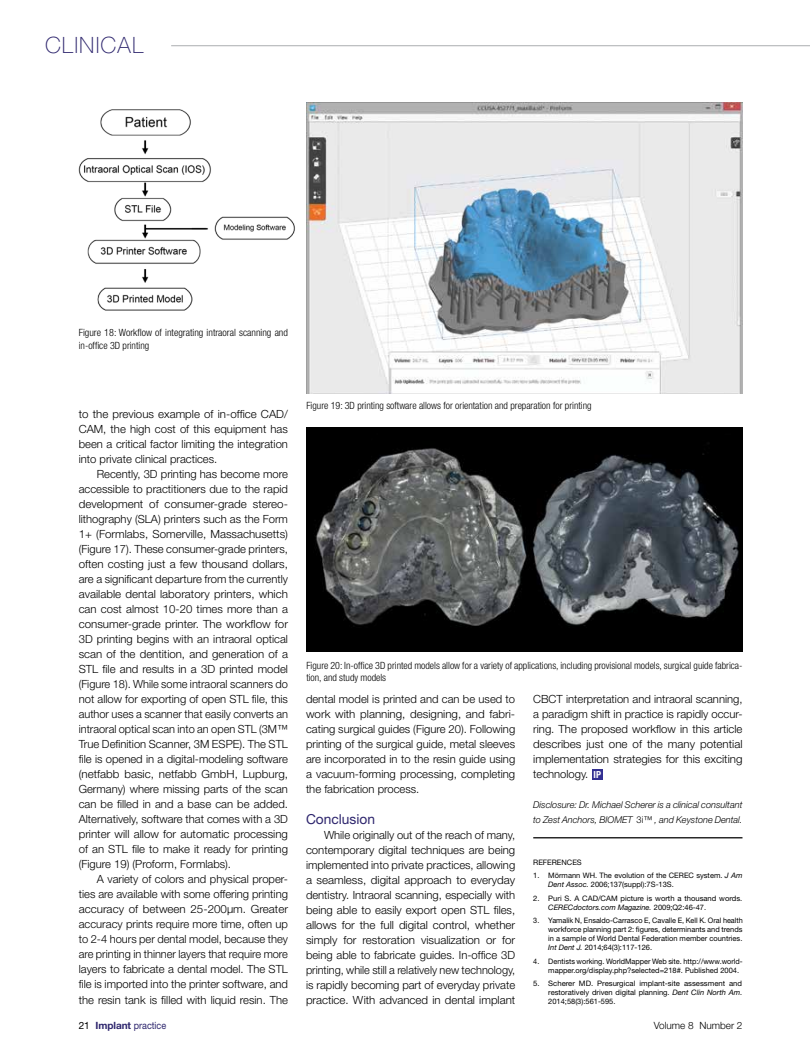
<style>
.page{position:relative;width:810px;height:1054px;background:#fff}
.page>*{position:absolute;margin:0;border:0;box-sizing:border-box;transform-origin:0 0}
.t1{font:100 22.5px "Helvetica Neue";letter-spacing:.05em;color:#2d256d}
.t2{font:13.75px "Helvetica Neue";color:#2d256d}
.t3{font:300 11.25px/15px "Helvetica Neue";color:#000;text-align:justify}
.t4{font:300 condensed 10px/12.5px "Helvetica Neue";color:#000}
.t5{font:10px "Helvetica Neue";color:#2d256d;scale:.9 1}
.t6{font:300 10px "Helvetica Neue";color:#000}
.t7{font:700 condensed 9.62px "Helvetica Neue";color:#fff}
.t8{font:italic 300 9.38px/15px "Helvetica Neue";color:#000}
.t9{font:7.5px/9px "Helvetica Neue";color:#000}
.s1{font-style:normal}
.s2{font-style:italic}
.s3{color:#000}
.s4{font-weight:700}
</style>
<div class="page">
<img style="left:307px;top:103px;width:435px;height:290px">
<img style="left:307px;top:428px;width:435px;height:223px">
<img style="left:78px;top:109px;width:217px;height:202px">
<hr style="left:533px;top:836px;width:209px;height:2px;background:#000">
<hr style="left:171px;top:45px;width:639px;height:1px;background:#bcbec0">
<div style="left:592px;top:769px;width:11px;height:10px;background:#333092"></div>
<h1 class="t1" style="left:45px;top:32px;width:100px">CLINICAL</h1>
<p class="t4" style="left:79px;top:326px;width:211px">Figure 18: Workflow of integrating intraoral scanning and in-office 3D printing</p>
<p class="t3" style="left:79px;top:406px;width:211px">to the previous example of in-office CAD/ CAM, the high cost of this equipment has been a critical factor limiting the integration into private clinical practices.</p>
<p class="t3" style="left:79px;top:466px;width:211px;text-indent:18px">Recently, 3D printing has become more accessible to practitioners due to the rapid development of consumer-grade stereo&shy;lithography (SLA) printers such as the Form 1+ (Formlabs, Somerville, Massachusetts) (Figure 17). These consumer-grade printers, often costing just a few thousand dollars, are a significant departure from the currently available dental laboratory printers, which can cost almost 10-20 times more than a consumer-grade printer. The workflow for 3D printing begins with an intraoral optical scan of the dentition, and generation of a STL file and results in a 3D printed model (Figure 18). While some intraoral scanners do not allow for exporting of open STL file, this author uses a scanner that easily converts an intraoral optical scan into an open STL (3M™ True Definition Scanner, 3M ESPE). The STL file is opened in a digital-modeling software (netfabb basic, netfabb GmbH, Lupburg, Germany) where missing parts of the scan can be filled in and a base can be added.<br>Alternatively, software that comes with a 3D printer will allow for automatic processing of an STL file to make it ready for printing (Figure 19) (Proform, Formlabs).</p>
<p class="t3" style="left:79px;top:871px;width:211px;text-indent:18px">A variety of colors and physical proper&shy;ties are available with some offering printing accuracy of between 25-200µm. Greater accuracy prints require more time, often up to 2-4 hours per dental model, because they are printing in thinner layers that require more layers to fabricate a dental model. The STL file is imported into the printer software, and the resin tank is filled with liquid resin. The</p>
<p class="t4" style="left:306px;top:399px;width:287px">Figure 19: 3D printing software allows for orientation and preparation for printing</p>
<p class="t4" style="left:306px;top:658px;width:438px">Figure 20: In-office 3D printed models allow for a variety of applications, including provisional models, surgical guide fabrica&shy;tion, and study models</p>
<p class="t3" style="left:306px;top:691px;width:211px">dental model is printed and can be used to work with planning, designing, and fabri&shy;cating surgical guides (Figure 20). Following printing of the surgical guide, metal sleeves are incorporated in to the resin guide using a vacuum-forming processing, completing the fabrication process.</p>
<p class="t2" style="left:306px;top:810px;width:71px">Conclusion</p>
<p class="t3" style="left:306px;top:826px;width:211px;text-indent:18px">While originally out of the reach of many, contemporary digital techniques are being implemented into private practices, allowing a seamless, digital approach to everyday dentistry. Intraoral scanning, especially with being able to easily export open STL files, allows for the full digital control, whether simply for restoration visualization or for being able to fabricate guides. In-office 3D printing, while still a relatively new technology, is rapidly becoming part of everyday private practice. With advanced in dental implant</p>
<p class="t3" style="left:533px;top:690px;width:211px">CBCT interpretation and intraoral scanning, a paradigm shift in practice is rapidly occur&shy;ring. The proposed workflow in this article describes just one of the many potential implementation strategies for this exciting technology.</p>
<p class="t8" style="left:533px;top:796px;width:211px">Disclosure: Dr. Michael Scherer is a clinical consultant to Zest Anchors, BIOMET <span class="s1">3i™</span> , and Keystone Dental.</p>
<p class="t9" style="left:533px;top:856px;width:50px">REFERENCES</p>
<p class="t9" style="left:548px;top:870px;width:196px;text-indent:-15px">1. Mörmann WH. The evolution of the CEREC system. <span class="s2">J Am<br>Dent Assoc.</span> 2006;137(suppl):7S-13S.</p>
<p class="t9" style="left:548px;top:892px;width:196px;text-indent:-15px">2. Puri S. A CAD/CAM picture is worth a thousand words.<br><span class="s2">CERECdoctors.com Magazine.</span> 2009;Q2:46-47.</p>
<p class="t9" style="left:548px;top:915px;width:196px;text-align:justify;text-indent:-15px">3. Yamalik N, Ensaldo-Carrasco E, Cavalle E, Kell K. Oral health workforce planning part 2: figures, determinants and trends in a sample of World Dental Federation member countries.<br><span class="s2">Int Dent J.</span> 2014;64(3):117-126.</p>
<p class="t9" style="left:548px;top:955px;width:196px;text-indent:-15px">4. Dentists working. WorldMapper Web site. http://www.world&shy;mapper.org/display.php?selected=218#. Published 2004.</p>
<p class="t9" style="left:548px;top:978px;width:196px;text-align:justify;text-indent:-15px">5. Scherer MD. Presurgical implant-site assessment and restoratively driven digital planning. <span class="s2">Dent Clin North Am.<br></span>2014;58(3):561-595.</p>
<p class="t7" style="left:594px;top:768px;width:9px">IP</p>
<p class="t5" style="left:79px;top:1018px;width:99px"><span class="s3">21</span> <span class="s4">Implant</span> practice</p>
<p class="t6" style="left:654px;top:1018px;width:90px">Volume 8 Number 2</p>
</div>
